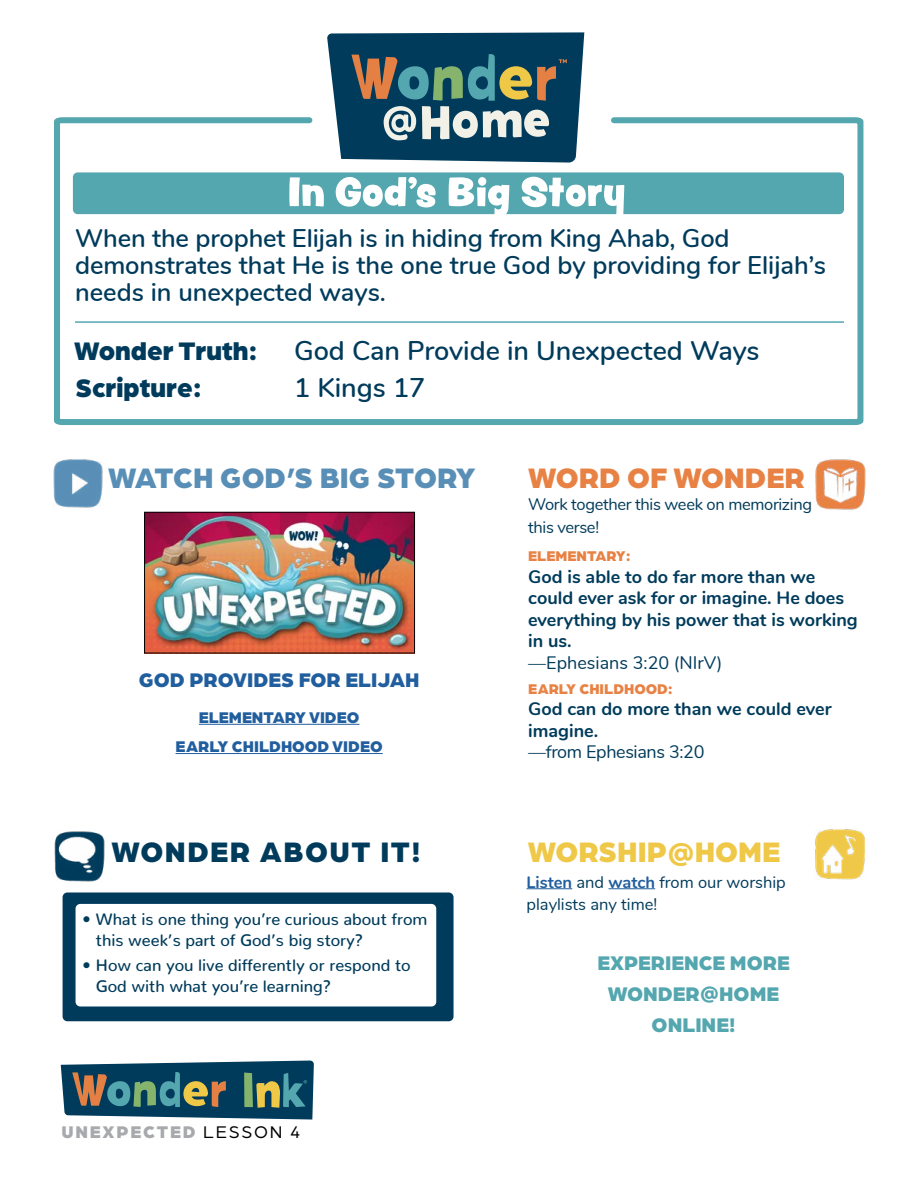
<style>
.page{position:relative;width:918px;height:1188px;background:#fff}
.page>*{position:absolute;margin:0;border:0;box-sizing:border-box;transform-origin:0 0}
.t1{font:900 30px "Arboria";letter-spacing:-.005em;color:#598fb6}
.t2{font:900 30px "Arboria";letter-spacing:.05em;color:#003b5b}
.t3{font:900 30px "Arboria";color:#e88244}
.t4{font:900 30px "Arboria";color:#efc848}
.t5{font:600 27px "Nunito";color:#003b5b}
.t6{font:900 27px "Arboria";color:#003b5b}
.t7{font:600 25.5px/27px "Nunito";letter-spacing:-.005em;color:#003b5b}
.t8{font:900 21px/30.8px "Arboria";color:#54a6af;text-align:center}
.t9{font:900 21px "Arboria";color:#215e9e}
.t10{font:700 18px/21.6px "Nunito";color:#003b5b}
.t11{font:18px "Nunito";letter-spacing:-.01em;color:#003b5b}
.t12{font:900 18px "Arboria";letter-spacing:.1em;color:#a7a9ac}
.t13{font:500 16.5px/21px "Nunito";color:#003b5b}
.t14{font:16.5px/22.5px "Nunito";color:#003b5b}
.t15{font:16.5px/22.5px "Nunito";letter-spacing:-.02em;color:#003b5b}
.t16{font:900 16.5px/29.2px "Arboria";color:#215e9e;text-align:center}
.t17{font:900 15px "Arboria";color:#e88244}
.s1{font-weight:700;color:#215e9e}
.s2{font-weight:400;color:#000}
</style>
<div class="page">
<img style="left:815px;top:459px;width:51px;height:51px">
<img style="left:53px;top:459px;width:50px;height:49px">
<img style="left:815px;top:829px;width:50px;height:51px">
<svg style="left:61px;top:1061px;width:253px;height:59px;background:#3d656d"></svg>
<svg style="left:54px;top:117px;width:810px;height:308px"></svg>
<hr style="left:199px;top:724px;width:160px;height:1px;background:#215e9e">
<hr style="left:176px;top:753px;width:207px;height:1px;background:#215e9e">
<img style="left:54px;top:831px;width:51px;height:51px">
<div style="left:63px;top:892px;width:391px;height:129px;background:#003b5b;border-radius:5px"></div>
<div style="left:76px;top:904px;width:360px;height:102px;background:#fff;border-radius:5px"></div>
<div style="left:73px;top:172px;width:771px;height:42px;background:#54a6af;border-radius:5px"></div>
<svg style="left:289px;top:177px;width:335px;height:39px"></svg>
<hr style="left:75px;top:321px;width:769px;height:2px;background:#54a6af">
<svg style="left:327px;top:32px;width:257px;height:131px;background:#3c6575"></svg>
<hr style="left:526px;top:888px;width:46px;height:1px;background:#215e9e">
<hr style="left:609px;top:888px;width:46px;height:1px;background:#215e9e">
<img style="left:146px;top:514px;width:267px;height:137px">
<div style="left:144px;top:512px;width:271px;height:141px;border:1px solid #000"></div>
<h3 class="t7" style="left:75px;top:223px;width:753px">When the prophet Elijah is in hiding from King Ahab, God demonstrates that He is the one true God by providing for Elijah’s needs in unexpected ways.</h3>
<h2 class="t6" style="left:74px;top:332px;width:185px">Wonder Truth:</h2>
<h2 class="t5" style="left:294px;top:331px;width:467px">God Can Provide in Unexpected Ways</h2>
<h2 class="t6" style="left:75px;top:368px;width:128px">Scripture:</h2>
<h2 class="t5" style="left:294px;top:367px;width:133px">1 Kings 17</h2>
<h1 class="t1" style="left:108px;top:457px;width:369px">WATCH GOD’S BIG STORY</h1>
<h1 class="t3" style="left:528px;top:457px;width:278px">WORD OF WONDER</h1>
<p class="t9" style="left:139px;top:665px;width:282px">GOD PROVIDES FOR ELIJAH</p>
<p class="t16" style="left:176px;top:701px;width:209px">ELEMENTARY VIDEO<br>EARLY CHILDHOOD VIDEO</p>
<h1 class="t2" style="left:111px;top:830px;width:311px">WONDER ABOUT IT!</h1>
<p class="t15" style="left:528px;top:492px;width:285px">Work together this week on memorizing this verse!</p>
<p class="t17" style="left:528px;top:545px;width:104px">ELEMENTARY:</p>
<p class="t10" style="left:528px;top:564px;width:331px">God is able to do far more than we could ever ask for or imagine. He does everything by his power that is working in us.</p>
<p class="t11" style="left:528px;top:649px;width:196px">—Ephesians 3:20 (NIrV)</p>
<p class="t17" style="left:528px;top:678px;width:146px">EARLY CHILDHOOD:</p>
<p class="t10" style="left:528px;top:697px;width:305px">God can do more than we could ever imagine.</p>
<p class="t11" style="left:528px;top:739px;width:178px">—from Ephesians 3:20</p>
<h1 class="t4" style="left:528px;top:830px;width:254px">WORSHIP@HOME</h1>
<p class="t14" style="left:526px;top:870px;width:261px"><span class="s1">Listen</span> and <span class="s1">watch</span> from our worship playlists any time!</p>
<p class="t13" style="left:96px;top:906px;width:333px;text-indent:-13px">• What is one thing you’re curious about from this week’s part of God’s big story?</p>
<p class="t13" style="left:96px;top:953px;width:316px;text-indent:-13px">• How can you live differently or respond to<br>God with what you’re learning?</p>
<p class="t8" style="left:597px;top:946px;width:194px">EXPERIENCE MORE<br>WONDER@HOME<br>ONLINE!</p>
<p class="t12" style="left:61px;top:1119px;width:240px">UNEXPECTED <span class="s2">LESSON 4</span></p>
</div>
